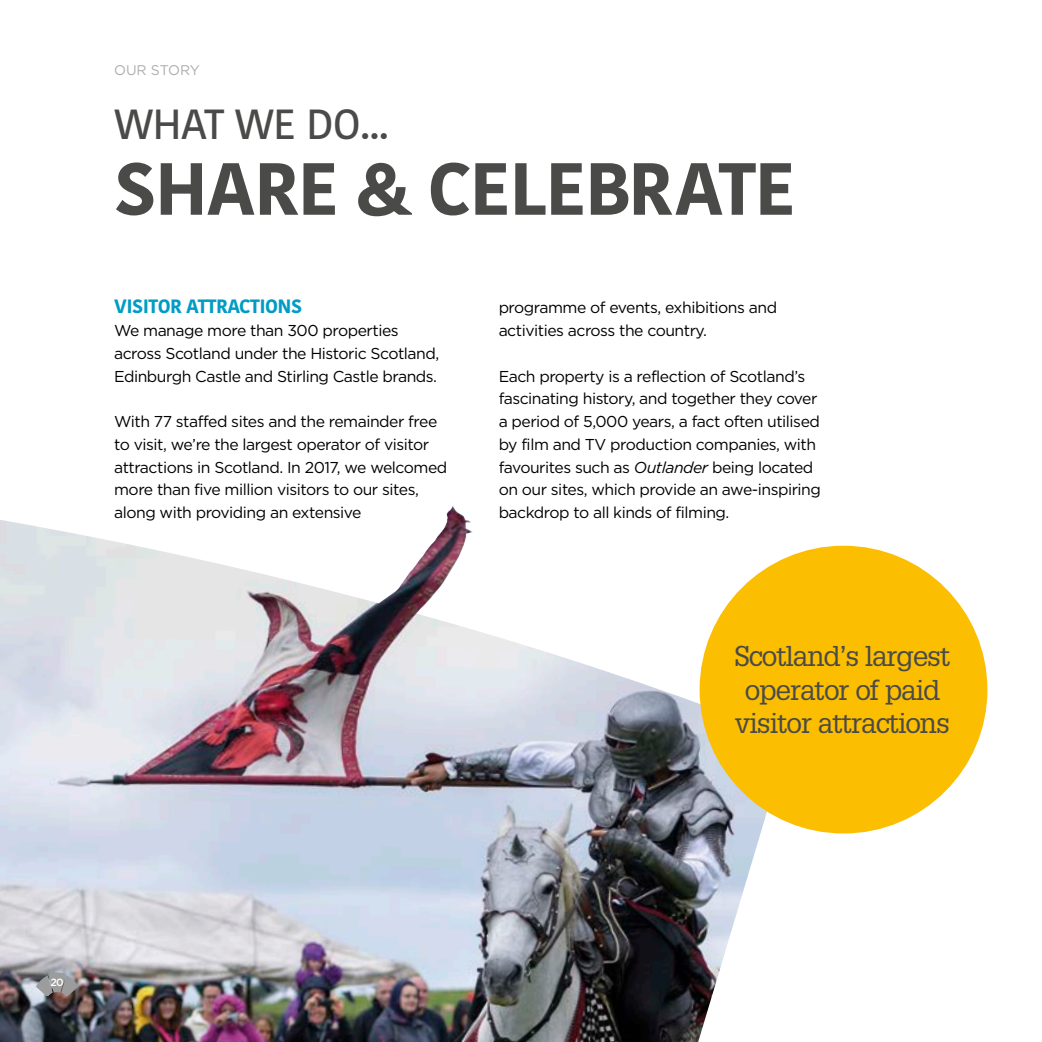
<style>
.page{position:relative;width:1042px;height:1042px;background:#fff}
.page>*{position:absolute;margin:0;border:0;box-sizing:border-box;transform-origin:0 0}
.t1{font:700 73.5px "Kohinoor Bangla";letter-spacing:-.02em;color:#4a4a49}
.t2{font:500 42px "Kohinoor Bangla";letter-spacing:-.02em;color:#4a4a49}
.HT_Quote{font:28px/33.6px "Glypha LT";letter-spacing:-.035em;color:#4a4a49;text-align:center}
.Subhead_CAPS{font:700 19.25px "Kohinoor Bangla";letter-spacing:-.03em;color:#009cc4}
.HES_Body{font:15.75px/22.8px "Gotham HTF";letter-spacing:-.03em;color:#000}
.t3{font:14px "Gotham HTF";letter-spacing:-.01em;color:#adadad}
.t4{font:500 10.5px "Gotham HTF";color:#fff}
.s1{font-style:italic}
</style>
<div class="page">
<img style="left:0;top:520px;width:784px;height:522px">
<img style="left:328px;top:506px;width:145px;height:152px">
<hr style="left:1041px;top:0;width:1px;height:1042px;background:#fcbe00">
<div style="left:699px;top:546px;width:288px;height:287px;background:#fcbe00;border-radius:50%"></div>
<svg style="left:36px;top:972px;width:42px;height:24px"></svg>
<p class="t3" style="left:114px;top:62px;width:87px">OUR STORY</p>
<p class="t2" style="left:114px;top:91px;width:276px">WHAT WE DO...</p>
<p class="t1" style="left:114px;top:124px;width:683px">SHARE &amp; CELEBRATE</p>
<p class="Subhead_CAPS" style="left:114px;top:290px;width:190px">VISITOR ATTRACTIONS</p>
<p class="HES_Body" style="left:114px;top:319px;width:327px">We manage more than 300 properties across Scotland under the Historic Scotland,<br>Edinburgh Castle and Stirling Castle brands.</p>
<p class="HES_Body" style="left:114px;top:410px;width:335px">With 77 staffed sites and the remainder free to visit, we’re the largest operator of visitor attractions in Scotland. In 2017, we welcomed more than five million visitors to our sites, along with providing an extensive</p>
<p class="HES_Body" style="left:499px;top:296px;width:280px">programme of events, exhibitions and activities across the country.</p>
<p class="HES_Body" style="left:499px;top:364px;width:324px">Each property is a reflection of Scotland’s fascinating history, and together they cover a period of 5,000 years, a fact often utilised by film and TV production companies, with favourites such as <span class="s1">Outlander</span> being located on our sites, which provide an awe-inspiring backdrop to all kinds of filming.</p>
<p class="HT_Quote" style="left:734px;top:639px;width:218px">Scotland’s largest operator of paid visitor attractions</p>
<p class="t4" style="left:50px;top:976px;width:15px">20</p>
</div>
